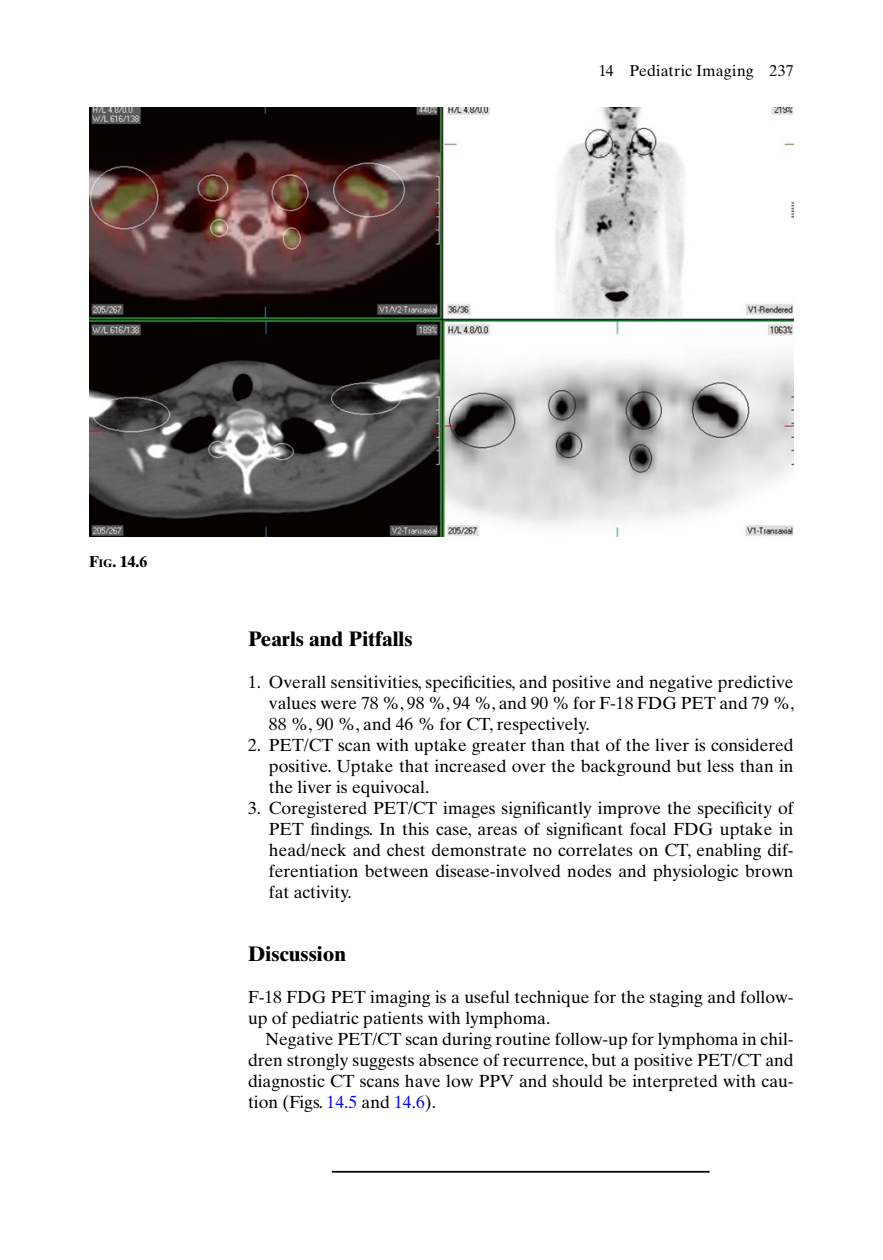
<style>
.page{position:relative;width:883px;height:1260px;background:#fff}
.page>*{position:absolute;margin:0;border:0;box-sizing:border-box;transform-origin:0 0}
.t1{font:700 21px "Tdjhxr Times Ten";color:#000}
.t2{font:17.5px/21px "Rbgctk Times Ten";color:#000;text-align:justify}
.t3{font:15.75px "Rbgctk Times Ten";letter-spacing:.01em;color:#000}
.t4{font:700 15.75px "Tdjhxr Times Ten";color:#000}
.s1{font-size:11.03px}
.s2{color:#0000fa}
</style>
<div class="page">
<img style="left:89px;top:107px;width:705px;height:430px">
<hr style="left:332px;top:1171px;width:378px;height:2px;background:#000">
<p class="t3" style="left:599px;top:65px;width:196px">14 Pediatric Imaging 237</p>
<p class="t4" style="left:89px;top:556px;width:59px">F<span class="s1">IG</span>. 14.6</p>
<p class="t1" style="left:248px;top:631px;width:166px">Pearls and Pitfalls</p>
<p class="t2" style="left:269px;top:673px;width:527px;text-indent:-21px">1. Overall sensitivities, specificities, and positive and negative predictive values were 78 %, 98 %, 94 %, and 90 % for F-18 FDG PET and 79 %, 88 %, 90 %, and 46 % for CT, respectively.</p>
<p class="t2" style="left:269px;top:736px;width:526px;text-indent:-21px">2. PET/CT scan with uptake greater than that of the liver is considered positive. Uptake that increased over the background but less than in the liver is equivocal.</p>
<p class="t2" style="left:269px;top:799px;width:526px;text-indent:-21px">3. Coregistered PET/CT images significantly improve the specificity of PET findings. In this case, areas of significant focal FDG uptake in head/neck and chest demonstrate no correlates on CT, enabling dif&shy;ferentiation between disease-involved nodes and physiologic brown fat activity.</p>
<p class="t1" style="left:248px;top:946px;width:100px">Discussion</p>
<p class="t2" style="left:248px;top:988px;width:547px">F-18 FDG PET imaging is a useful technique for the staging and follow&shy;up of pediatric patients with lymphoma.</p>
<p class="t2" style="left:248px;top:1030px;width:547px;text-indent:18px">Negative PET/CT scan during routine follow-up for lymphoma in chil&shy;dren strongly suggests absence of recurrence, but a positive PET/CT and diagnostic CT scans have low PPV and should be interpreted with cau&shy;tion (Figs. <span class="s2">14.5</span> and <span class="s2">14.6</span> ).</p>
</div>
